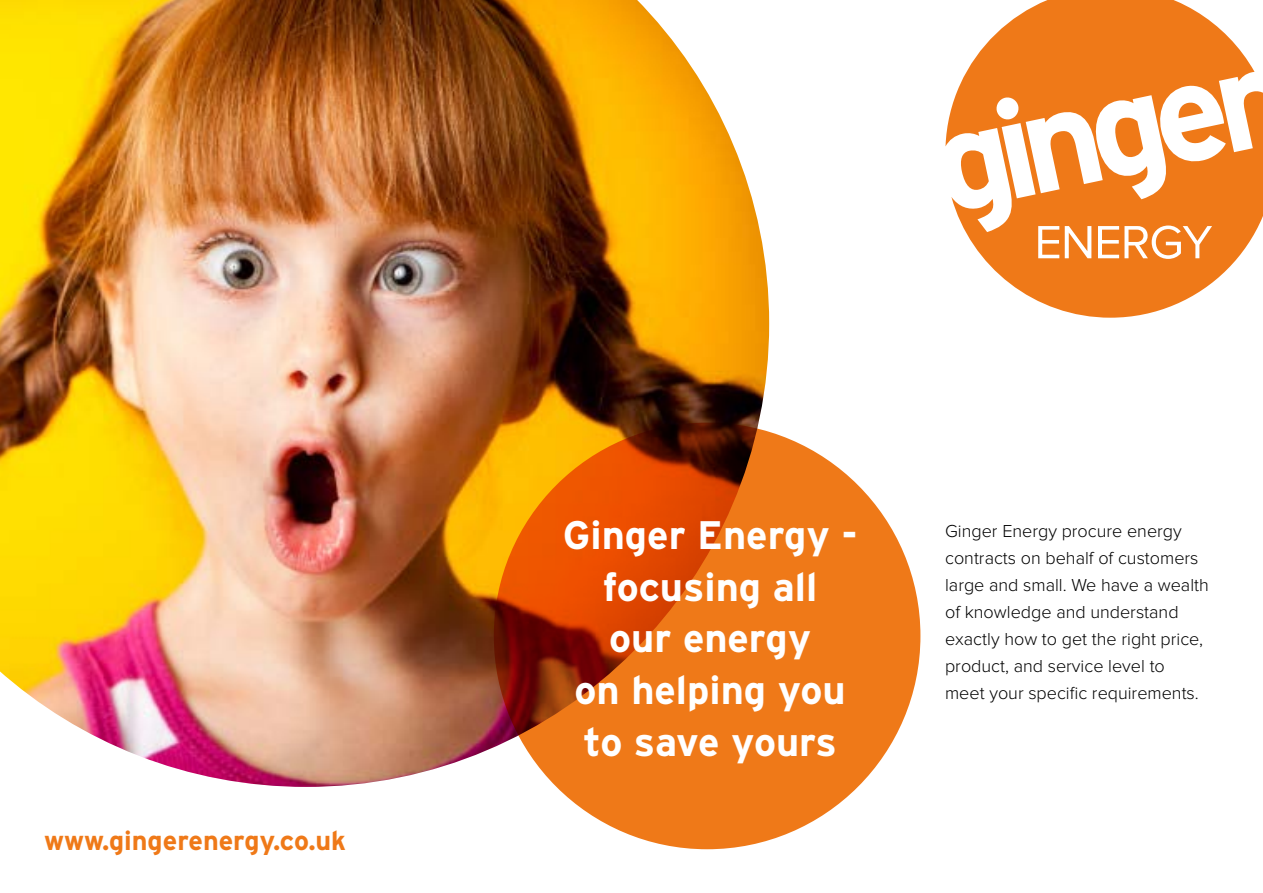
<style>
.page{position:relative;width:1263px;height:893px;background:#fff}
.page>*{position:absolute;margin:0;border:0;box-sizing:border-box;transform-origin:0 0}
.t1{font:700 39.75px/51.6px "Interstate";color:#fff;text-align:center}
.t2{font:700 27px "Interstate";color:#ef7918}
.t3{font:300 18px/27px "Proxima Nova";color:#000}
</style>
<div class="page">
<img style="left:0;top:0;width:769px;height:787px">
<svg style="left:945px;top:0;width:318px;height:318px;fill:#ef7918"></svg>
<svg style="left:1038px;top:226px;width:21px;height:32px"></svg>
<svg style="left:1065px;top:226px;width:26px;height:32px"></svg>
<svg style="left:1098px;top:226px;width:114px;height:33px"></svg>
<svg style="left:494px;top:423px;width:426px;height:426px;background:#de6410"></svg>
<h2 class="t2" style="left:44px;top:825px;width:304px">www.gingerenergy.co.uk</h2>
<h1 class="t1" style="left:563px;top:509px;width:296px">Ginger Energy - focusing all<br>our energy<br>on helping you to save yours</h1>
<p class="t3" style="left:945px;top:518px;width:265px">Ginger Energy procure energy contracts on behalf of customers large and small. We have a wealth of knowledge and understand exactly how to get the right price, product, and service level to meet your specific requirements.</p>
</div>
